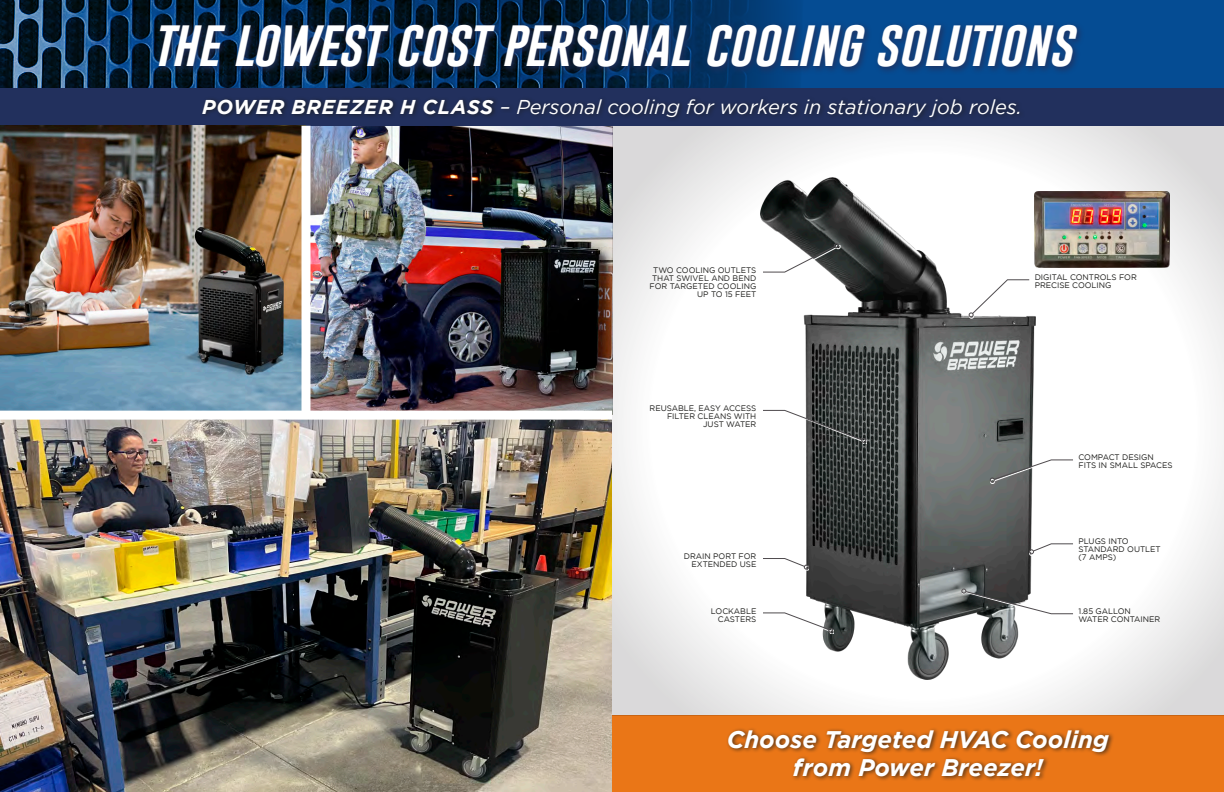
<style>
.page{position:relative;width:1224px;height:792px;background:#fff}
.page>*{position:absolute;margin:0;border:0;box-sizing:border-box;transform-origin:0 0}
.t1{font:italic 48px "Gobold";color:#fff}
.t2{font:italic 700 24px/28px "Gotham";color:#fff;text-align:center}
.t3{font:italic 20px "Gotham";color:#fff}
.t4{font:8px/8px "Gotham";color:#1c1c1a;text-align:right}
.s1{font-weight:700}
</style>
<div class="page">
<div style="left:0;top:0;width:1224px;height:88px;background:#054c93"></div>
<img style="left:0;top:0;width:793px;height:88px">
<div style="left:155px;top:21px;width:930px;height:54px;background:#22305d;opacity:.85"></div>
<img style="left:0;top:126px;width:612px;height:666px">
<div style="left:0;top:88px;width:1224px;height:38px;background:#22305d"></div>
<div style="left:200px;top:96px;width:825px;height:27px;background:#1c1c1a;opacity:.75"></div>
<div style="left:612px;top:716px;width:612px;height:76px;background:#ea7617"></div>
<div style="left:726px;top:727px;width:389px;height:55px;background:#1c1c1a;opacity:.75"></div>
<div style="left:302px;top:126px;width:8px;height:289px;background:#fff"></div>
<div style="left:0;top:411px;width:612px;height:9px;background:#fff"></div>
<svg style="left:612px;top:126px;width:612px;height:590px"></svg>
<img style="left:760px;top:177px;width:275px;height:503px">
<svg style="left:764px;top:245px;width:76px;height:29px"></svg>
<svg style="left:762px;top:243px;width:77px;height:30px"></svg>
<svg style="left:764px;top:411px;width:103px;height:33px"></svg>
<svg style="left:762px;top:409px;width:104px;height:34px"></svg>
<svg style="left:764px;top:613px;width:70px;height:21px"></svg>
<svg style="left:762px;top:612px;width:71px;height:21px"></svg>
<div style="left:764px;top:559px;width:45px;height:12px;background:#fff"></div>
<svg style="left:762px;top:558px;width:47px;height:12px"></svg>
<svg style="left:961px;top:589px;width:113px;height:26px"></svg>
<div style="left:1030px;top:544px;width:44px;height:11px;background:#fff"></div>
<svg style="left:1029px;top:543px;width:45px;height:11px"></svg>
<svg style="left:990px;top:482px;width:84px;height:2px"></svg>
<svg style="left:990px;top:459px;width:84px;height:23px"></svg>
<svg style="left:969px;top:317px;width:61px;height:2px"></svg>
<svg style="left:969px;top:279px;width:61px;height:38px"></svg>
<img style="left:1034px;top:191px;width:136px;height:76px">
<h1 class="t1" style="left:152px;top:12px;width:922px">THE LOWEST COST PERSONAL COOLING SOLUTIONS</h1>
<h3 class="t3" style="left:202px;top:96px;width:821px"><span class="s1">POWER BREEZER H CLASS</span> – Personal cooling for workers in stationary job roles.</h3>
<p class="t4" style="left:650px;top:266px;width:108px">TWO COOLING OUTLETS<br>THAT SWIVEL AND BEND<br>FOR TARGETED COOLING<br>UP TO 15 FEET</p>
<p class="t4" style="left:650px;top:404px;width:108px">REUSABLE, EASY ACCESS<br>FILTER CLEANS WITH<br>JUST WATER</p>
<p class="t4" style="left:684px;top:552px;width:74px">DRAIN PORT FOR<br>EXTENDED USE</p>
<p class="t4" style="left:711px;top:607px;width:47px">LOCKABLE<br>CASTERS</p>
<p class="t4" style="left:1035px;top:273px;width:104px;text-align:left">DIGITAL CONTROLS FOR<br>PRECISE COOLING</p>
<p class="t4" style="left:1078px;top:453px;width:96px;text-align:left">COMPACT DESIGN<br>FITS IN SMALL SPACES</p>
<p class="t4" style="left:1078px;top:537px;width:84px;text-align:left">PLUGS INTO<br>STANDARD OUTLET (7 AMPS)</p>
<p class="t4" style="left:1078px;top:607px;width:83px;text-align:left">1.85 GALLON<br>WATER CONTAINER</p>
<h2 class="t2" style="left:727px;top:725px;width:384px">Choose Targeted HVAC Cooling from Power Breezer!</h2>
</div>
